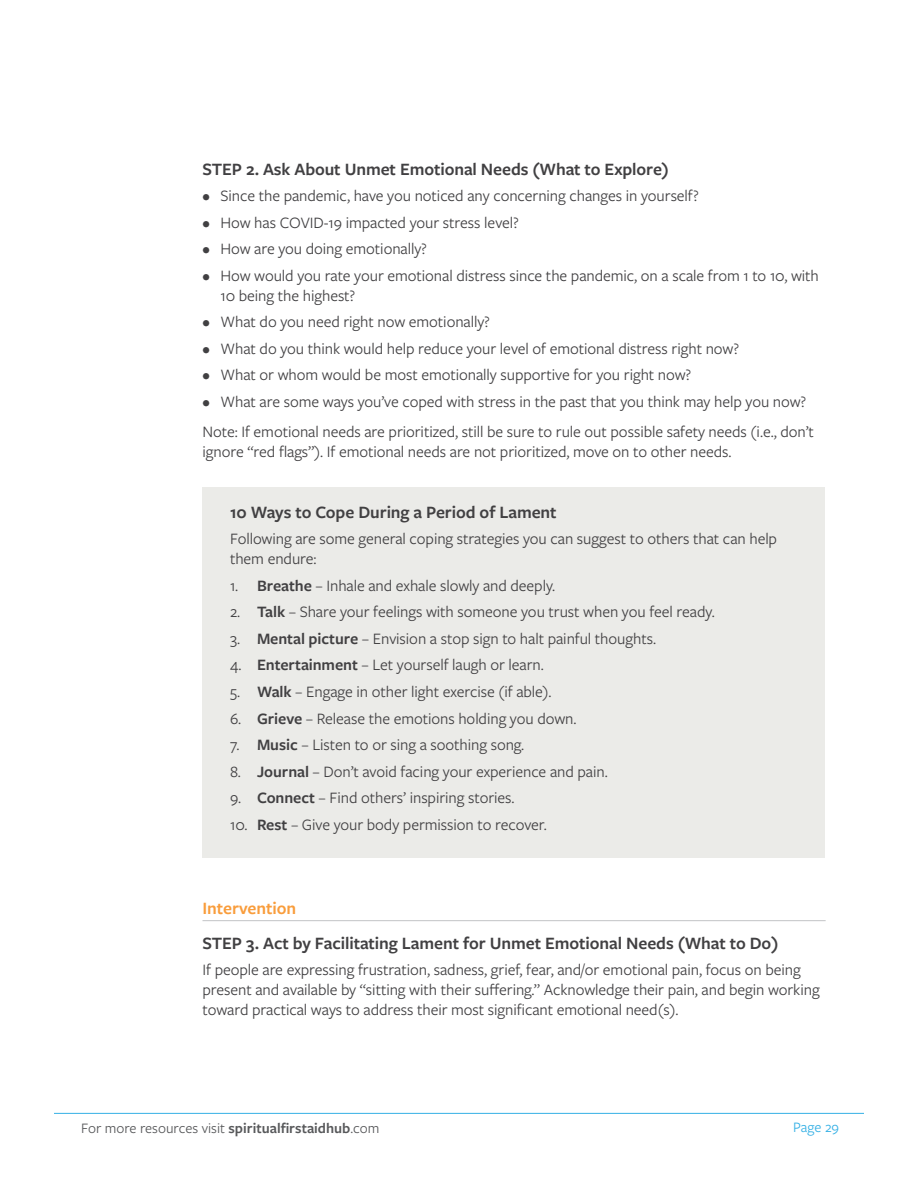
<style>
.page{position:relative;width:918px;height:1188px;background:#fff}
.page>*{position:absolute;margin:0;border:0;box-sizing:border-box;transform-origin:0 0}
.t1{font:600 18px "Freight Sans Pro";letter-spacing:-.005em;color:#414042}
.t2{font:600 18px "Freight Sans Pro";letter-spacing:-.005em;color:#f99d3c}
.t3{font:16.5px/19.8px "Freight Sans Pro";letter-spacing:-.005em;color:#414042}
.t4{font:15px "Freight Sans Pro";color:#58595b}
.t5{font:15px "Freight Sans Pro";color:#35b0e5}
.s1{font-weight:600}
</style>
<div class="page">
<hr style="left:54px;top:1113px;width:810px;height:1px;background:#35b0e5">
<div style="left:202px;top:487px;width:623px;height:370px;background:#ebebe8"></div>
<hr style="left:202px;top:920px;width:624px;height:1px;background:#c2c4c6">
<p class="t1" style="left:202px;top:156px;width:468px">STEP 2. Ask About Unmet Emotional Needs (What to Explore)</p>
<p class="t3" style="left:202px;top:185px;width:498px">• Since the pandemic, have you noticed any concerning changes in yourself?</p>
<p class="t3" style="left:202px;top:212px;width:318px">• How has COVID-19 impacted your stress level?</p>
<p class="t3" style="left:202px;top:238px;width:226px">• How are you doing emotionally?</p>
<p class="t3" style="left:221px;top:265px;width:600px;text-indent:-18px">• How would you rate your emotional distress since the pandemic, on a scale from 1 to 10, with<br>10 being the highest?</p>
<p class="t3" style="left:202px;top:311px;width:289px">• What do you need right now emotionally?</p>
<p class="t3" style="left:202px;top:338px;width:538px">• What do you think would help reduce your level of emotional distress right now?</p>
<p class="t3" style="left:202px;top:364px;width:490px">• What or whom would be most emotionally supportive for you right now?</p>
<p class="t3" style="left:202px;top:385px;width:613px;line-height:30.6px">• What are some ways you’ve coped with stress in the past that you think may help you now?<br>Note: If emotional needs are prioritized, still be sure to rule out possible safety needs (i.e., don’t</p>
<p class="t3" style="left:202px;top:441px;width:531px">ignore “red flags”). If emotional needs are not prioritized, move on to other needs.</p>
<p class="t1" style="left:230px;top:500px;width:328px">10 Ways to Cope During a Period of Lament</p>
<p class="t3" style="left:230px;top:529px;width:549px">Following are some general coping strategies you can suggest to others that can help them endure:</p>
<p class="t3" style="left:230px;top:575px;width:327px">1. <span class="s1">Breathe</span> – Inhale and exhale slowly and deeply.</p>
<p class="t3" style="left:230px;top:601px;width:486px">2. <span class="s1">Talk</span> – Share your feelings with someone you trust when you feel ready.</p>
<p class="t3" style="left:230px;top:628px;width:428px">3. <span class="s1">Mental picture</span> – Envision a stop sign to halt painful thoughts.</p>
<p class="t3" style="left:230px;top:655px;width:315px">4. <span class="s1">Entertainment</span> – Let yourself laugh or learn.</p>
<p class="t3" style="left:230px;top:681px;width:323px">5. <span class="s1">Walk</span> – Engage in other light exercise (if able).</p>
<p class="t3" style="left:230px;top:708px;width:348px">6. <span class="s1">Grieve</span> – Release the emotions holding you down.</p>
<p class="t3" style="left:230px;top:734px;width:296px">7. <span class="s1">Music</span> – Listen to or sing a soothing song.</p>
<p class="t3" style="left:230px;top:761px;width:379px">8. <span class="s1">Journal</span> – Don’t avoid facing your experience and pain.</p>
<p class="t3" style="left:230px;top:787px;width:286px">9. <span class="s1">Connect</span> – Find others’ inspiring stories.</p>
<p class="t3" style="left:230px;top:814px;width:318px">10. <span class="s1">Rest</span> – Give your body permission to recover.</p>
<p class="t2" style="left:202px;top:895px;width:95px">Intervention</p>
<p class="t1" style="left:202px;top:931px;width:577px">STEP 3. Act by Facilitating Lament for Unmet Emotional Needs (What to Do)</p>
<p class="t3" style="left:202px;top:959px;width:619px">If people are expressing frustration, sadness, grief, fear, and/or emotional pain, focus on being present and available by “sitting with their suffering.” Acknowledge their pain, and begin working toward practical ways to address their most significant emotional need(s).</p>
<p class="t4" style="left:81px;top:1118px;width:300px">For more resources visit <span class="s1">spiritualfirstaidhub</span>.com</p>
<p class="t5" style="left:793px;top:1118px;width:47px">Page 29</p>
</div>
